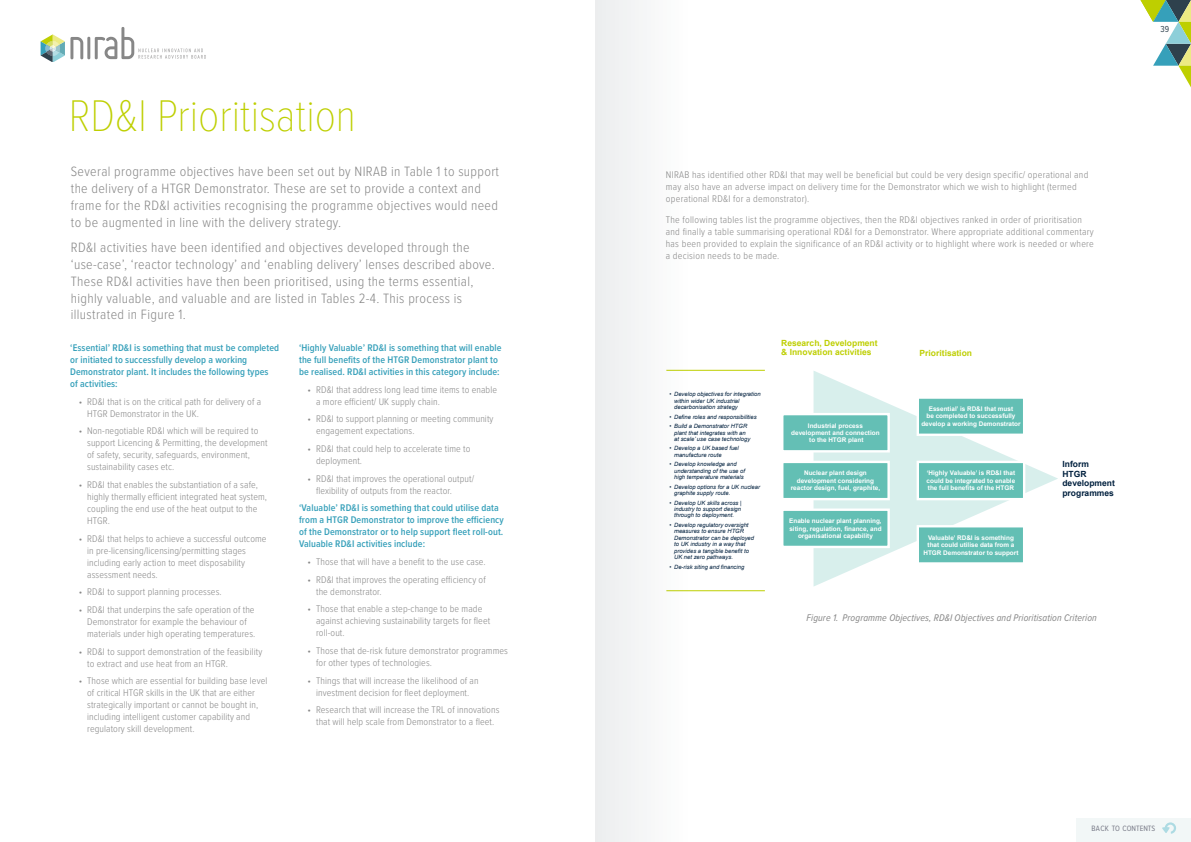
<style>
.page{position:relative;width:1191px;height:842px;background:#fff}
.page>*{position:absolute;margin:0;border:0;box-sizing:border-box;transform-origin:0 0}
.t1{font:100 46px "Proxima Nova Cond";color:#becf00}
.t2{font:300 14px/16.8px "Proxima Nova Cond";letter-spacing:.025em;color:#878787}
.t3{font:300 10px/12px "Proxima Nova Cond";letter-spacing:.01em;color:#878787}
.t4{font:600 10px/12px "Proxima Nova Cond";letter-spacing:.01em;color:#36a0ba}
.t5{font:italic 10px "Proxima Nova Cond";letter-spacing:.01em;color:#878787}
.t6{font:9px "Proxima Nova Cond";color:#2e414d}
.t7{font:700 8.5px/9.6px "Arial";color:#becf03}
.t8{font:700 8.5px/9.6px "Arial";color:#00203e}
.t9{font:8px "Proxima Nova Cond";color:#787a87}
.t10{font:700 6.4px/7.4px "Arial";color:#fff;text-align:center}
.t11{font:italic 5.8px/6.4px "Arial";color:#00203e}
</style>
<div class="page">
<svg style="left:1140px;top:0;width:51px;height:88px"></svg>
<svg style="left:41px;top:27px;width:165px;height:34px"></svg>
<svg style="left:813px;top:371px;width:245px;height:215px"></svg>
<div style="left:782px;top:414px;width:106px;height:37px;background:#64bfb5"></div>
<div style="left:781px;top:413px;width:109px;height:39px;border:2px solid #fff"></div>
<hr style="left:666px;top:370px;width:99px;height:1px;background:#becf00">
<hr style="left:666px;top:590px;width:99px;height:1px;background:#becf00">
<div style="left:782px;top:462px;width:106px;height:37px;background:#63bfb4"></div>
<div style="left:781px;top:461px;width:109px;height:39px;border:2px solid #fff"></div>
<div style="left:782px;top:510px;width:106px;height:37px;background:#63bfb4"></div>
<div style="left:781px;top:508px;width:109px;height:40px;border:2px solid #fff"></div>
<div style="left:917px;top:526px;width:107px;height:37px;background:#63bfb4"></div>
<div style="left:916px;top:525px;width:109px;height:40px;border:2px solid #fff"></div>
<div style="left:917px;top:462px;width:107px;height:37px;background:#63bfb4"></div>
<div style="left:916px;top:461px;width:109px;height:39px;border:2px solid #fff"></div>
<div style="left:917px;top:398px;width:107px;height:37px;background:#63bfb4"></div>
<div style="left:916px;top:396px;width:109px;height:40px;border:2px solid #fff"></div>
<div style="left:595px;top:0;width:124px;height:842px;background:#f8f9f9"></div>
<div style="left:1076px;top:819px;width:115px;height:23px;background:#f2f7f7"></div>
<svg style="left:1162px;top:822px;width:14px;height:12px"></svg>
<h1 class="t1" style="left:69px;top:82px;width:289px">RD&amp;I Prioritisation</h1>
<p class="t2" style="left:71px;top:163px;width:430px">Several programme objectives have been set out by NIRAB in Table 1 to support the delivery of a HTGR Demonstrator. These are set to provide a context and frame for the RD&amp;I activities recognising the programme objectives would need to be augmented in line with the delivery strategy.</p>
<p class="t2" style="left:71px;top:238px;width:425px">RD&amp;I activities have been identified and objectives developed through the ‘use-case’, ‘reactor technology’ and ‘enabling delivery’ lenses described above.<br>These RD&amp;I activities have then been prioritised, using the terms essential, highly valuable, and valuable and are listed in Tables 2-4. This process is illustrated in Figure 1.</p>
<p class="t4" style="left:70px;top:341px;width:210px">‘Essential’ RD&amp;I is something that must be completed or initiated to successfully develop a working Demonstrator plant. It includes the following types<br>of activities:</p>
<p class="t3" style="left:87px;top:395px;width:175px;text-indent:-9px">• RD&amp;I that is on the critical path for delivery of a<br>HTGR Demonstrator in the UK.</p>
<p class="t3" style="left:87px;top:424px;width:182px;text-indent:-8px">• Non-negotiable RD&amp;I which will be required to support Licencing &amp; Permitting, the development of safety, security, safeguards, environment, sustainability cases etc.</p>
<p class="t3" style="left:87px;top:478px;width:181px;text-indent:-8px">• RD&amp;I that enables the substantiation of a safe, highly thermally efficient integrated heat system, coupling the end use of the heat output to the HTGR.</p>
<p class="t3" style="left:87px;top:532px;width:181px;text-indent:-8px">• RD&amp;I that helps to achieve a successful outcome in pre-licensing/licensing/permitting stages including early action to meet disposability assessment needs.</p>
<p class="t3" style="left:79px;top:585px;width:144px">• RD&amp;I to support planning processes.</p>
<p class="t3" style="left:87px;top:603px;width:170px;text-indent:-8px">• RD&amp;I that underpins the safe operation of the<br>Demonstrator for example the behaviour of materials under high operating temperatures.</p>
<p class="t3" style="left:87px;top:645px;width:177px;text-indent:-8px">• RD&amp;I to support demonstration of the feasibility to extract and use heat from an HTGR.</p>
<p class="t3" style="left:87px;top:674px;width:182px;text-indent:-8px">• Those which are essential for building base level of critical HTGR skills in the UK that are either strategically important or cannot be bought in, including intelligent customer capability and regulatory skill development.</p>
<p class="t4" style="left:299px;top:341px;width:204px">‘Highly Valuable’ RD&amp;I is something that will enable the full benefits of the HTGR Demonstrator plant to be realised. RD&amp;I activities in this category include:</p>
<p class="t3" style="left:316px;top:383px;width:182px;text-indent:-8px">• RD&amp;I that address long lead time items to enable a more efficient/ UK supply chain.</p>
<p class="t3" style="left:316px;top:412px;width:179px;text-indent:-8px">• RD&amp;I to support planning or meeting community engagement expectations.</p>
<p class="t3" style="left:316px;top:442px;width:156px;text-indent:-8px">• RD&amp;I that could help to accelerate time to deployment.</p>
<p class="t3" style="left:316px;top:472px;width:159px;text-indent:-8px">• RD&amp;I that improves the operational output/ flexibility of outputs from the reactor.</p>
<p class="t4" style="left:299px;top:502px;width:206px">‘Valuable’ RD&amp;I is something that could utilise data from a HTGR Demonstrator to improve the efficiency of the Demonstrator or to help support fleet roll-out.<br>Valuable RD&amp;I activities include:</p>
<p class="t3" style="left:307px;top:555px;width:180px">• Those that will have a benefit to the use case.</p>
<p class="t3" style="left:316px;top:573px;width:171px;text-indent:-8px">• RD&amp;I that improves the operating efficiency of the demonstrator.</p>
<p class="t3" style="left:316px;top:602px;width:176px;text-indent:-8px">• Those that enable a step-change to be made against achieving sustainability targets for fleet roll-out.</p>
<p class="t3" style="left:316px;top:644px;width:193px;text-indent:-8px">• Those that de-risk future demonstrator programmes for other types of technologies.</p>
<p class="t3" style="left:307px;top:674px;width:172px;text-align:center">• Things that will increase the likelihood of an investment decision for fleet deployment.</p>
<p class="t3" style="left:307px;top:703px;width:193px;text-align:center">• Research that will increase the TRL of innovations that will help scale from Demonstrator to a fleet.</p>
<p class="t6" style="left:1160px;top:22px;width:10px">39</p>
<p class="t3" style="left:666px;top:168px;width:424px">NIRAB has identified other RD&amp;I that may well be beneficial but could be very design specific/ operational and may also have an adverse impact on delivery time for the Demonstrator which we wish to highlight (termed operational RD&amp;I for a demonstrator).</p>
<p class="t3" style="left:666px;top:213px;width:429px">The following tables list the programme objectives, then the RD&amp;I objectives ranked in order of prioritisation and finally a table summarising operational RD&amp;I for a Demonstrator. Where appropriate additional commentary has been provided to explain the significance of an RD&amp;I activity or to highlight where work is needed or where a decision needs to be made.</p>
<p class="t11" style="left:674px;top:391px;width:88px;text-indent:-5px">• Develop objectives for integration within wider UK industrial decarbonisation strategy</p>
<p class="t11" style="left:669px;top:413px;width:89px">• Define roles and responsibilities</p>
<p class="t11" style="left:674px;top:423px;width:78px;text-indent:-5px">• Build a Demonstrator HTGR plant that integrates with an at scale’ use case technology</p>
<p class="t11" style="left:674px;top:445px;width:66px;text-indent:-5px">• Develop a UK based fuel manufacture route</p>
<p class="t11" style="left:674px;top:461px;width:72px;text-indent:-5px">• Develop knowledge and understanding of the use of high temperature materials</p>
<p class="t11" style="left:674px;top:484px;width:87px;text-indent:-5px">• Develop options for a UK nuclear graphite supply route.</p>
<p class="t11" style="left:674px;top:499px;width:69px;text-align:justify;text-indent:-5px">• Develop UK skills across | industry to support design through to deployment.</p>
<p class="t11" style="left:674px;top:522px;width:81px;text-indent:-5px">• Develop regulatory oversight measures to ensure HTGR<br>Demonstrator can be deployed to UK industry in a way that provides a tangible benefit to<br>UK net zero pathways.</p>
<p class="t11" style="left:669px;top:563px;width:76px">• De-risk siting and financing</p>
<p class="t7" style="left:781px;top:338px;width:98px">Research, Development &amp; Innovation activities</p>
<p class="t10" style="left:791px;top:422px;width:90px">Industrial process development and connection to the HTGR plant</p>
<p class="t10" style="left:790px;top:470px;width:91px">Nuclear plant design development considering reactor design, fuel, graphite,</p>
<p class="t10" style="left:789px;top:517px;width:94px">Enable nuclear plant planning, siting, regulation, finance, and organisational capability</p>
<p class="t7" style="left:919px;top:348px;width:54px">Prioritisation</p>
<p class="t10" style="left:921px;top:405px;width:101px">Essential’ is RD&amp;I that must<br>be completed to successfully develop a working Demonstrator</p>
<p class="t10" style="left:926px;top:470px;width:90px;text-align:justify">‘Highly Valuable’ is RD&amp;I that could be integrated to enable the full benefits of the HTGR</p>
<p class="t10" style="left:923px;top:534px;width:96px">Valuable’ RD&amp;I is something that could utilise data from a<br>HTGR Demonstrator to support</p>
<p class="t8" style="left:1062px;top:460px;width:54px">Inform<br>HTGR development programmes</p>
<p class="t5" style="left:806px;top:610px;width:292px">Figure 1. Programme Objectives, RD&amp;I Objectives and Prioritisation Criterion</p>
<p class="t9" style="left:1091px;top:822px;width:65px">BACK TO CONTENTS</p>
</div>
